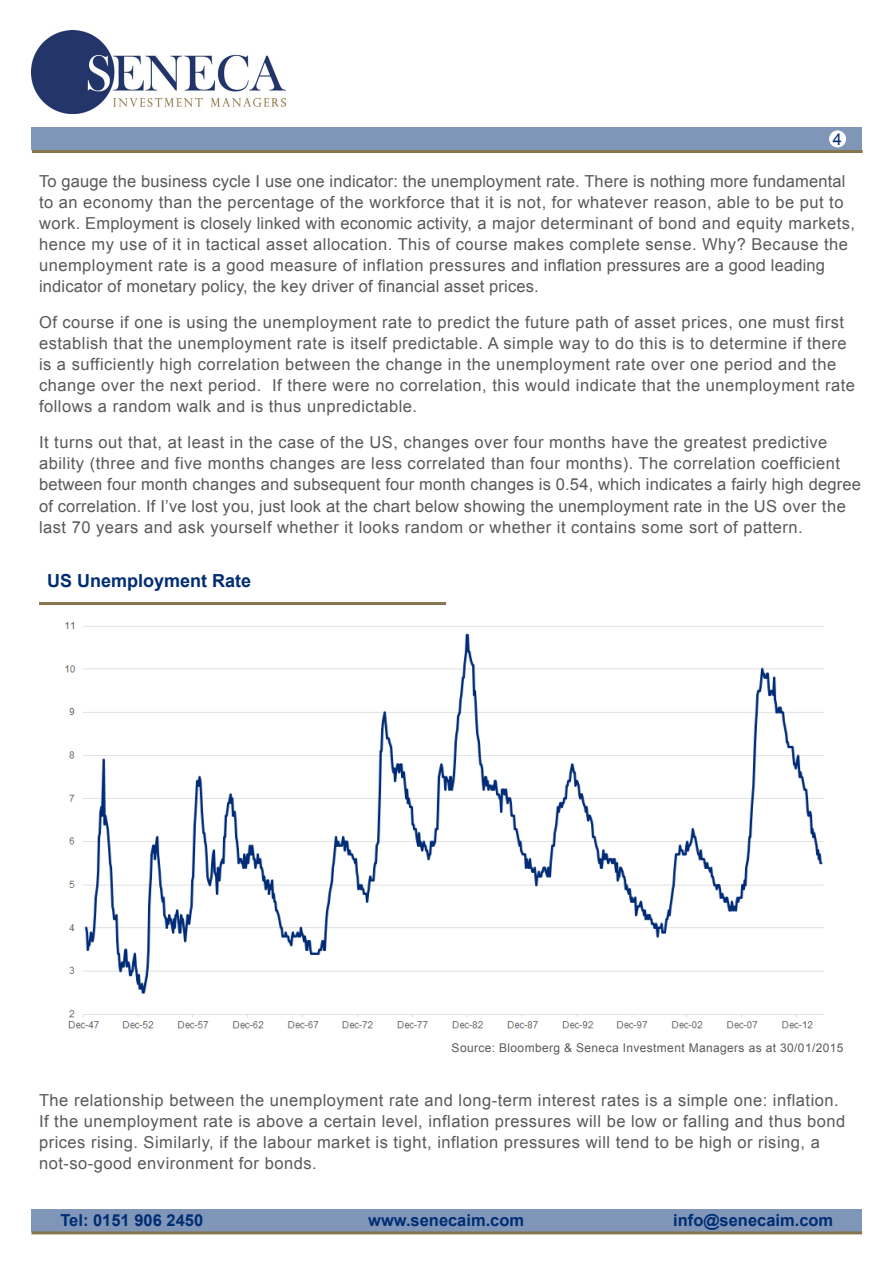
<style>
.page{position:relative;width:893px;height:1263px;background:#fff}
.page>*{position:absolute;margin:0;border:0;box-sizing:border-box;transform-origin:0 0}
.t1{font:700 18px "Arial";color:#002d73}
.t2{font:16.5px/21px "Arial";letter-spacing:.03em;color:#58595b}
.t3{font:700 16.5px "Arial";color:#002d73}
.t4{font:16.5px "Arial";color:#002d73}
.t5{font:12px "Arial";letter-spacing:.03em;color:#58595b}
</style>
<div class="page">
<div style="left:31px;top:128px;width:831px;height:22px;background:#8096b9"></div>
<div style="left:31px;top:1209px;width:831px;height:23px;background:#8096b9"></div>
<hr style="left:31px;top:1231px;width:831px;height:3px;background:#86754f">
<img style="left:31px;top:30px;width:255px;height:83px">
<hr style="left:32px;top:150px;width:831px;height:3px;background:#86754f">
<hr style="left:39px;top:602px;width:407px;height:3px;background:#86754f">
<img style="left:65px;top:622px;width:759px;height:407px">
<div style="left:829px;top:130px;width:17px;height:17px;background:#fff;border-radius:50%"></div>
<p class="t4" style="left:833px;top:128px;width:11px">4</p>
<p class="t2" style="left:39px;top:171px;width:818px">To gauge the business cycle I use one indicator: the unemployment rate. There is nothing more fundamental to an economy than the percentage of the workforce that it is not, for whatever reason, able to be put to work. Employment is closely linked with economic activity, a major determinant of bond and equity markets, hence my use of it in tactical asset allocation. This of course makes complete sense. Why? Because the unemployment rate is a good measure of inflation pressures and inflation pressures are a good leading indicator of monetary policy, the key driver of financial asset prices.</p>
<p class="t2" style="left:39px;top:312px;width:817px">Of course if one is using the unemployment rate to predict the future path of asset prices, one must first establish that the unemployment rate is itself predictable. A simple way to do this is to determine if there is a sufficiently high correlation between the change in the unemployment rate over one period and the change over the next period. If there were no correlation, this would indicate that the unemployment rate follows a random walk and is thus unpredictable.</p>
<p class="t2" style="left:39px;top:432px;width:823px">It turns out that, at least in the case of the US, changes over four months have the greatest predictive ability (three and five months changes are less correlated than four months). The correlation coefficient between four month changes and subsequent four month changes is 0.54, which indicates a fairly high degree of correlation. If I’ve lost you, just look at the chart below showing the unemployment rate in the US over the last 70 years and ask yourself whether it looks random or whether it contains some sort of pattern.</p>
<p class="t1" style="left:47px;top:568px;width:206px">US Unemployment Rate</p>
<p class="t5" style="left:452px;top:1040px;width:393px">Source: Bloomberg &amp; Seneca Investment Managers as at 30/01/2015</p>
<p class="t2" style="left:39px;top:1089px;width:808px">The relationship between the unemployment rate and long-term interest rates is a simple one: inflation.<br>If the unemployment rate is above a certain level, inflation pressures will be low or falling and thus bond prices rising. Similarly, if the labour market is tight, inflation pressures will tend to be high or rising, a not-so-good environment for bonds.</p>
<p class="t3" style="left:60px;top:1208px;width:144px">Tel: 0151 906 2450</p>
<p class="t3" style="left:368px;top:1208px;width:157px">www.senecaim.com</p>
<p class="t3" style="left:673px;top:1208px;width:162px">info@senecaim.com</p>
</div>
